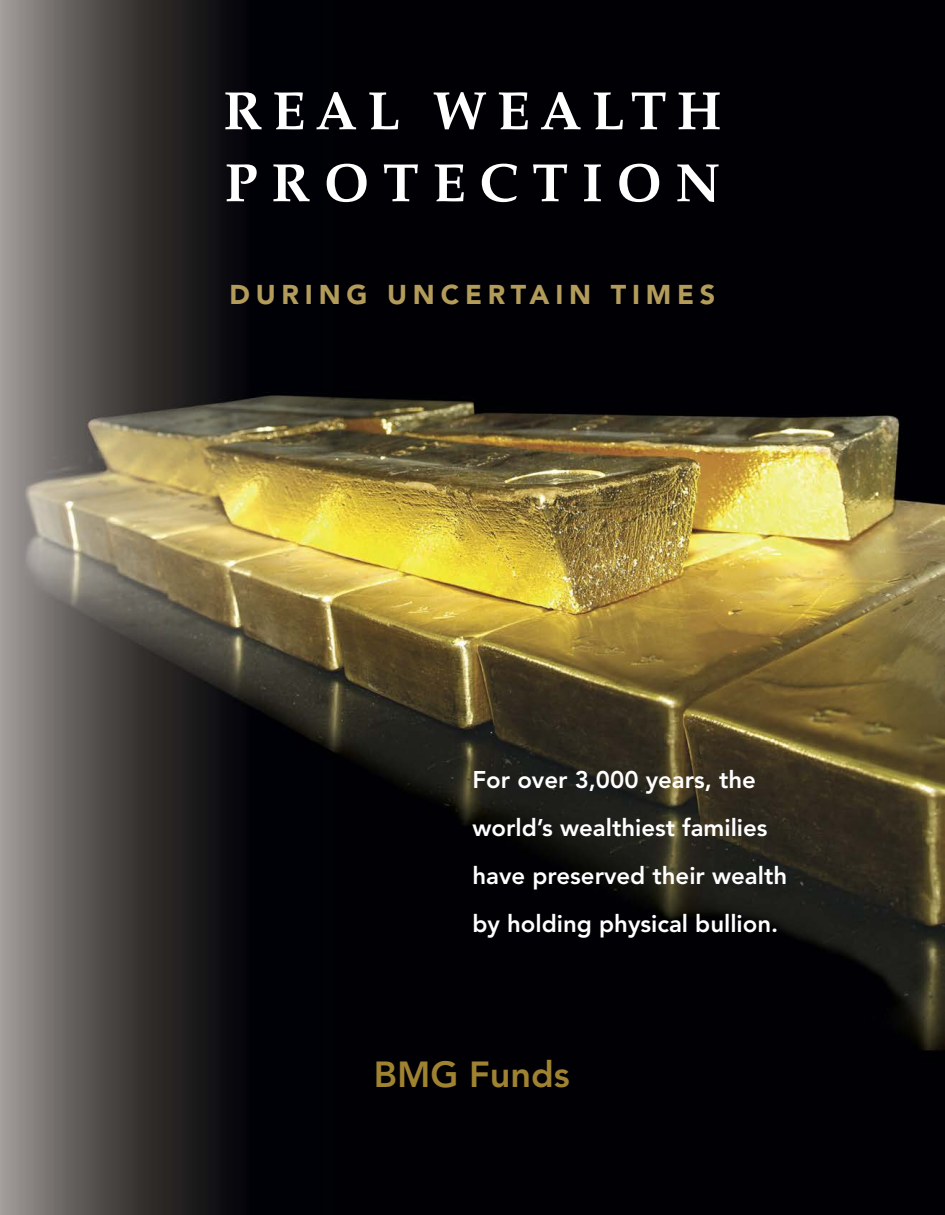
<style>
.page{position:relative;width:945px;height:1215px;background:#fff}
.page>*{position:absolute;margin:0;border:0;box-sizing:border-box;transform-origin:0 0}
.t1{font:700 54px/72px "Palatino LT Std";letter-spacing:.255em;color:#fff}
.t2{font:800 36px "Avenir LT Std";color:#a08331}
.t3{font:900 27px "Avenir LT Std";letter-spacing:.215em;color:#b39c5a}
.t4{font:800 24px/48px "Avenir LT Std";color:#fff}
</style>
<div class="page">
<img style="left:0;top:0;width:945px;height:1215px">
<h1 class="t1" style="left:223px;top:81px;width:500px">REAL WEALTH<br>PROTECTION</h1>
<p class="t3" style="left:230px;top:283px;width:487px">DURING UNCERTAIN TIMES</p>
<p class="t4" style="left:472px;top:757px;width:316px">For over 3,000 years, the world’s wealthiest families have preserved their wealth by holding physical bullion.</p>
<h2 class="t2" style="left:374px;top:1060px;width:197px">BMG Funds</h2>
</div>
